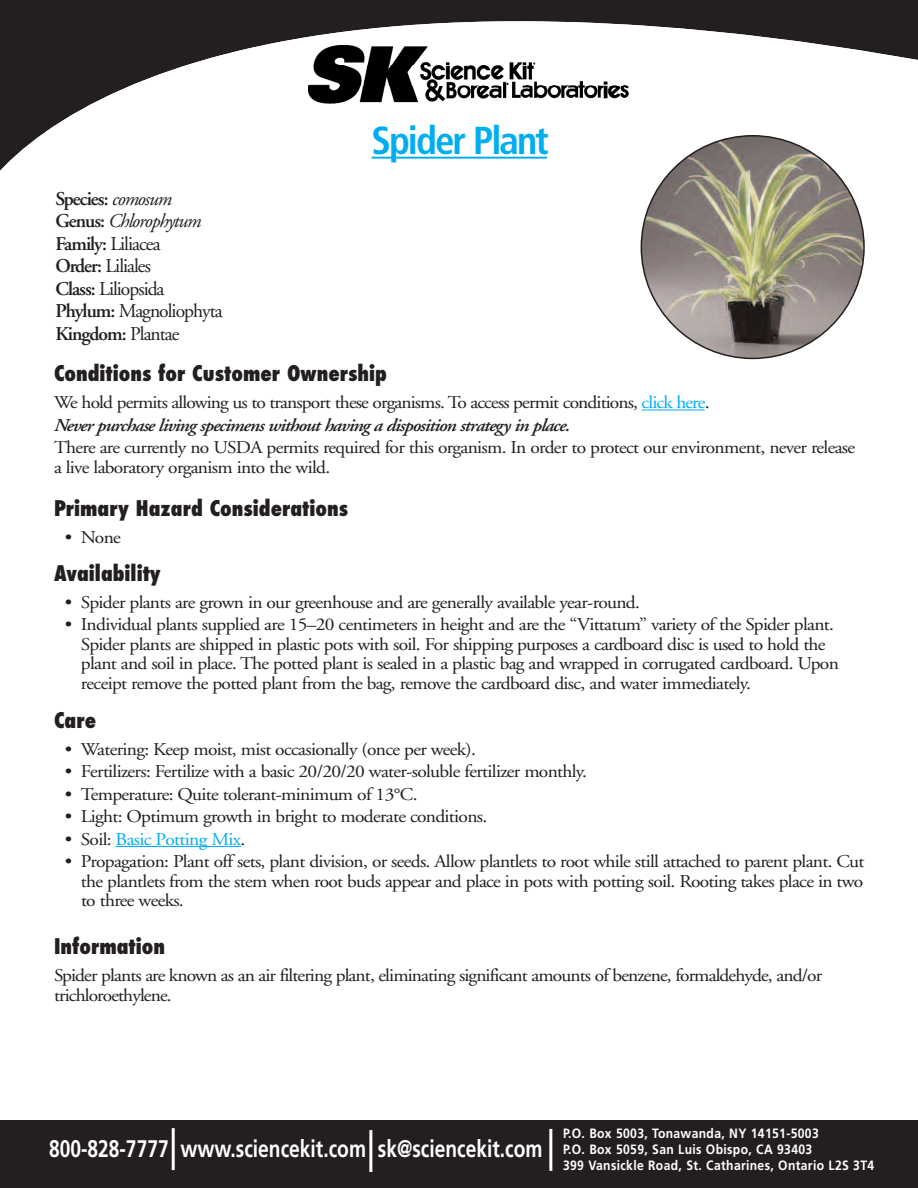
<style>
.page{position:relative;width:918px;height:1188px;background:#fff}
.page>*{position:absolute;margin:0;border:0;box-sizing:border-box;transform-origin:0 0}
.t1{font:700 condensed 39px "Frutiger";letter-spacing:-.05em;color:#00aeef}
.t2{font:700 24px "Frutiger";color:#fff;scale:.8 1}
.t3{font:800 condensed 21px "Futura";color:#231f20}
.t4{font:600 19.5px/22.5px "Adobe Garamond";letter-spacing:-.05em;color:#231f20}
.t5{font:18px/19.5px "Adobe Garamond";letter-spacing:-.035em;color:#231f20;scale:1.08 1}
.t6{font:18px "Adobe Garamond";letter-spacing:-.035em;color:#00aeef;scale:1.08 1}
.t7{font:700 13.5px/16.2px "Frutiger";letter-spacing:.03em;color:#fff;scale:.9 1}
.s1{font-weight:400;font-style:italic}
.s2{font-weight:400}
.s3{color:#00aeef}
.s4{font-weight:600;font-style:italic}
.s5{color:#231f20}
</style>
<div class="page">
<hr style="left:642px;top:410px;width:56px;height:1px;background:#00aeef">
<hr style="left:127px;top:846px;width:39px;height:1px;background:#00aeef">
<hr style="left:166px;top:846px;width:62px;height:1px;background:#00aeef">
<svg style="left:228px;top:846px;width:13px;height:1px"></svg>
<div style="left:0;top:1121px;width:918px;height:67px;background:#231f20"></div>
<hr style="left:172px;top:1128px;width:3px;height:42px;background:#fff">
<hr style="left:549px;top:1129px;width:3px;height:42px;background:#fff">
<hr style="left:369px;top:1130px;width:3px;height:42px;background:#fff">
<svg style="left:0;top:0;width:918px;height:171px"></svg>
<hr style="left:372px;top:157px;width:175px;height:2px;background:#00aeef">
<img style="left:309px;top:45px;width:320px;height:21px">
<img style="left:309px;top:66px;width:320px;height:38px">
<img style="left:641px;top:135px;width:224px;height:224px">
<p class="t4" style="left:56px;top:189px;width:169px">Species: <span class="s1">comosum<br></span>Genus: <span class="s1">Chlorophytum<br></span>Family: <span class="s2">Liliacea<br></span>Order: <span class="s2">Liliales<br></span>Class: <span class="s2">Liliopsida<br></span>Phylum: <span class="s2">Magnoliophyta<br></span>Kingdom: <span class="s2">Plantae</span></p>
<h1 class="t1" style="left:372px;top:124px;width:179px">Spider Plant</h1>
<p class="t3" style="left:54px;top:362px;width:334px">Conditions for Customer Ownership</p>
<p class="t5" style="left:54px;top:393px;width:608px;line-height:22.5px">We hold permits allowing us to transport these organisms. To access permit conditions, <span class="s3">click here</span>.<br><span class="s4">Never purchase living specimens without having a disposition strategy in place.</span></p>
<p class="t5" style="left:54px;top:439px;width:743px">There are currently no USDA permits required for this organism. In order to protect our environment, never release a live laboratory organism into the wild.</p>
<p class="t3" style="left:54px;top:497px;width:296px">Primary Hazard Considerations</p>
<p class="t5" style="left:65px;top:529px;width:54px">• None</p>
<p class="t3" style="left:54px;top:561px;width:108px">Availability</p>
<p class="t5" style="left:65px;top:594px;width:534px">• Spider plants are grown in our greenhouse and are generally available year-round.</p>
<p class="t5" style="left:81px;top:616px;width:703px;text-indent:-16px">• Individual plants supplied are 15–20 centimeters in height and are the “Vittatum” variety of the Spider plant.<br>Spider plants are shipped in plastic pots with soil. For shipping purposes a cardboard disc is used to hold the plant and soil in place. The potted plant is sealed in a plastic bag and wrapped in corrugated cardboard. Upon receipt remove the potted plant from the bag, remove the cardboard disc, and water immediately.</p>
<p class="t3" style="left:54px;top:708px;width:44px">Care</p>
<p class="t5" style="left:65px;top:741px;width:382px">• Watering: Keep moist, mist occasionally (once per week).</p>
<p class="t5" style="left:65px;top:763px;width:485px">• Fertilizers: Fertilize with a basic 20/20/20 water-soluble fertilizer monthly.</p>
<p class="t5" style="left:65px;top:786px;width:328px">• Temperature: Quite tolerant-minimum of 13°C.</p>
<p class="t5" style="left:65px;top:808px;width:393px">• Light: Optimum growth in bright to moderate conditions.</p>
<p class="t6" style="left:65px;top:832px;width:169px"><span class="s5">• Soil:</span> Basic Potting Mix<span class="s5">.</span></p>
<p class="t5" style="left:81px;top:853px;width:727px;text-align:justify;text-indent:-16px">• Propagation: Plant off sets, plant division, or seeds. Allow plantlets to root while still attached to parent plant. Cut the plantlets from the stem when root buds appear and place in pots with potting soil. Rooting takes place in two to three weeks.</p>
<p class="t3" style="left:54px;top:935px;width:113px">Information</p>
<p class="t5" style="left:54px;top:967px;width:713px">Spider plants are known as an air filtering plant, eliminating significant amounts of benzene, formaldehyde, and/or trichloroethylene.</p>
<h2 class="t2" style="left:49px;top:1139px;width:618px">800-828-7777 www.sciencekit.com sk@sciencekit.com</h2>
<p class="t7" style="left:563px;top:1126px;width:347px">P.O. Box 5003, Tonawanda, NY 14151-5003<br>P.O. Box 5059, San Luis Obispo, CA 93403<br>399 Vansickle Road, St. Catharines, Ontario L2S 3T4</p>
</div>
